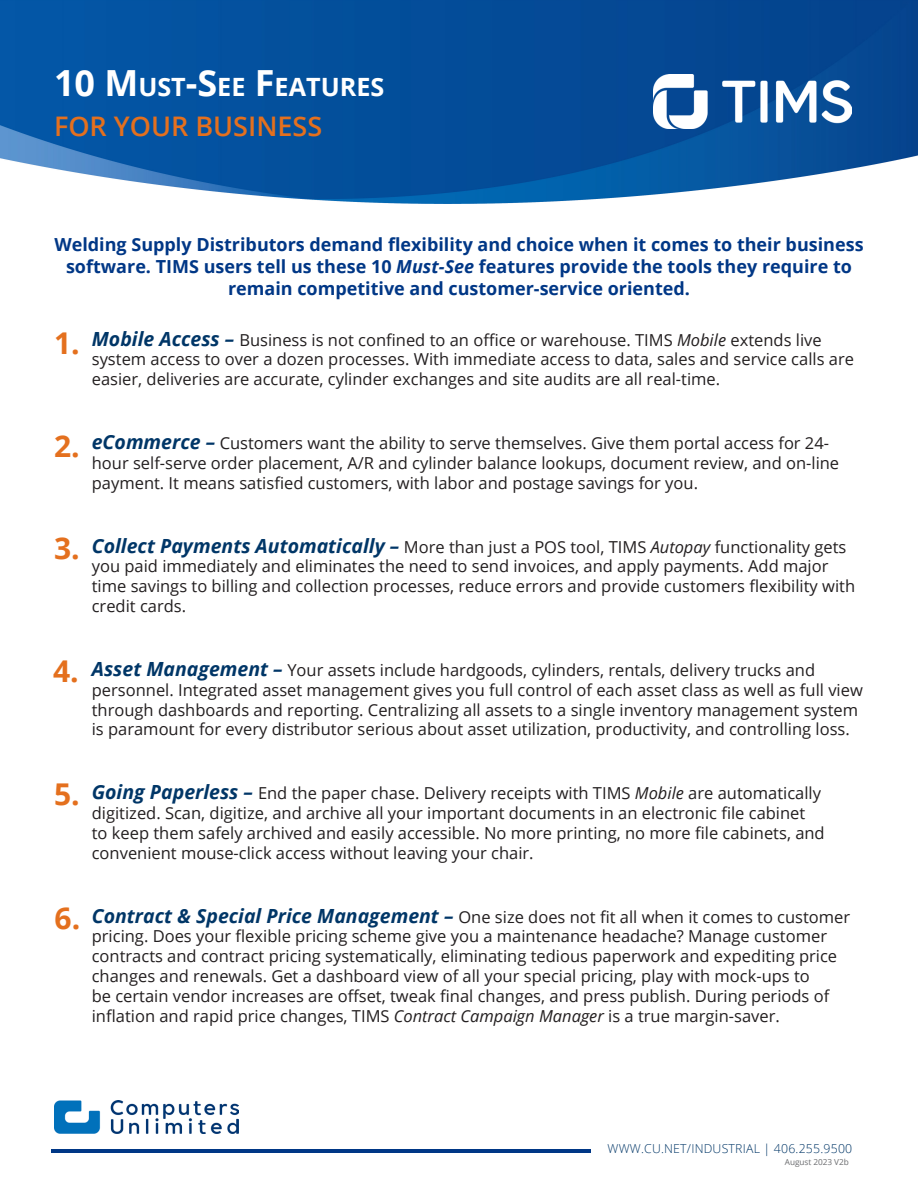
<style>
.page{position:relative;width:918px;height:1188px;background:#fff}
.page>*{position:absolute;margin:0;border:0;box-sizing:border-box;transform-origin:0 0}
.t1{font:700 30px "Open Sans";color:#e4701e}
.Heading_2{font:600 27px "Open Sans";color:#e4701e}
.Heading_1{font:700 25.2px "Open Sans";color:#fff}
.Topic_Headline{font:700 18px/21.6px "Open Sans";color:#003786;text-align:center}
.t2{font:16.5px/19.8px "Open Sans";color:#231f20}
.t3{font:300 12.3px "Open Sans";letter-spacing:.015em;color:#003667}
.t4{font:8.25px "Open Sans";letter-spacing:-.005em;color:#6c6d70}
.s1{font-size:36px}
.s2{font-style:italic}
.s3{font-weight:700;font-style:italic;font-size:19.5px;color:#003667}
</style>
<div class="page">
<img style="left:0;top:0;width:918px;height:203px">
<hr style="left:52px;top:1150px;width:539px;height:3px;background:#003786">
<img style="left:54px;top:1100px;width:184px;height:34px">
<img style="left:654px;top:74px;width:198px;height:55px">
<p class="Heading_1" style="left:54px;top:70px;width:332px"><span class="s1">10 M</span>UST<span class="s1">-S</span>EE <span class="s1">F</span>EATURES</p>
<p class="Heading_2" style="left:54px;top:107px;width:270px">FOR YOUR BUSINESS</p>
<p class="Topic_Headline" style="left:54px;top:234px;width:811px">Welding Supply Distributors demand flexibility and choice when it comes to their business software. TIMS users tell us these 10 <span class="s2">Must-See</span> features provide the tools they require to remain competitive and customer-service oriented.</p>
<p class="t1" style="left:54px;top:322px;width:27px">1.</p>
<p class="t2" style="left:92px;top:329px;width:764px"><span class="s3">Mobile Access –</span> Business is not confined to an office or warehouse. TIMS <span class="s2">Mobile</span> extends live system access to over a dozen processes. With immediate access to data, sales and service calls are easier, deliveries are accurate, cylinder exchanges and site audits are all real-time.</p>
<p class="t1" style="left:54px;top:425px;width:27px">2.</p>
<p class="t2" style="left:92px;top:433px;width:749px"><span class="s3">eCommerce –</span> Customers want the ability to serve themselves. Give them portal access for 24- hour self-serve order placement, A/R and cylinder balance lookups, document review, and on-line payment. It means satisfied customers, with labor and postage savings for you.</p>
<p class="t1" style="left:54px;top:527px;width:27px">3.</p>
<p class="t2" style="left:92px;top:536px;width:765px"><span class="s3">Collect Payments Automatically –</span> More than just a POS tool, TIMS <span class="s2">Autopay</span> functionality gets you paid immediately and eliminates the need to send invoices, and apply payments. Add major time savings to billing and collection processes, reduce errors and provide customers flexibility with credit cards.</p>
<p class="t1" style="left:53px;top:650px;width:27px">4.</p>
<p class="t2" style="left:92px;top:660px;width:773px"><span class="s3">Asset Management –</span> Your assets include hardgoods, cylinders, rentals, delivery trucks and personnel. Integrated asset management gives you full control of each asset class as well as full view through dashboards and reporting. Centralizing all assets to a single inventory management system is paramount for every distributor serious about asset utilization, productivity, and controlling loss.</p>
<p class="t1" style="left:54px;top:773px;width:27px">5.</p>
<p class="t2" style="left:92px;top:783px;width:734px"><span class="s3">Going Paperless –</span> End the paper chase. Delivery receipts with TIMS <span class="s2">Mobile</span> are automatically digitized. Scan, digitize, and archive all your important documents in an electronic file cabinet to keep them safely archived and easily accessible. No more printing, no more file cabinets, and convenient mouse-click access without leaving your chair.</p>
<p class="t1" style="left:55px;top:897px;width:27px">6.</p>
<p class="t2" style="left:92px;top:906px;width:760px"><span class="s3">Contract &amp; Special Price Management –</span> One size does not fit all when it comes to customer pricing. Does your flexible pricing scheme give you a maintenance headache? Manage customer contracts and contract pricing systematically, eliminating tedious paperwork and expediting price changes and renewals. Get a dashboard view of all your special pricing, play with mock-ups to<br>be certain vendor increases are offset, tweak final changes, and press publish. During periods of inflation and rapid price changes, TIMS <span class="s2">Contract Campaign Manager</span> is a true margin-saver.</p>
<p class="t3" style="left:608px;top:1140px;width:246px">WWW.CU.NET/INDUSTRIAL | 406.255.9500</p>
<p class="t4" style="left:785px;top:1156px;width:65px">August 2023 V2b</p>
</div>
